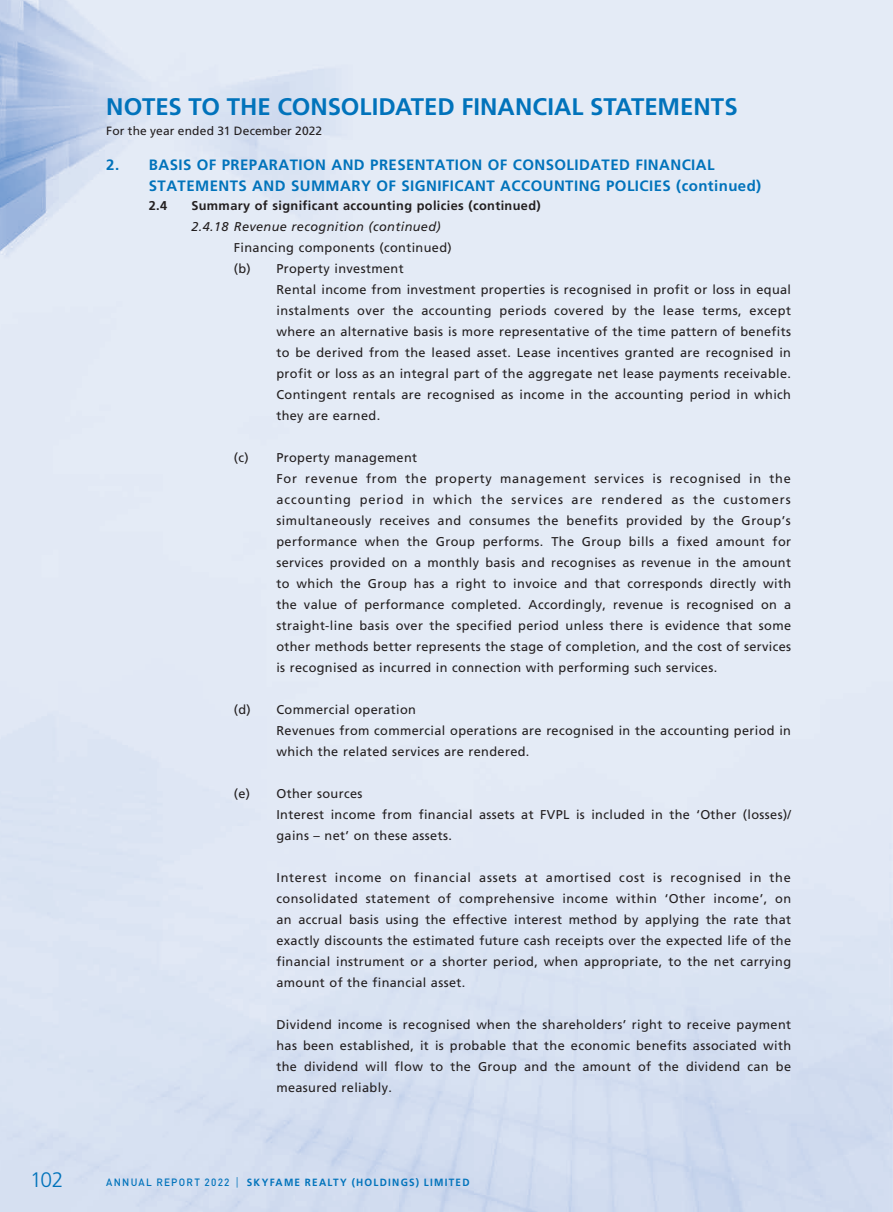
<style>
.page{position:relative;width:893px;height:1212px;background:#fff}
.page>*{position:absolute;margin:0;border:0;box-sizing:border-box;transform-origin:0 0}
.t1{font:700 24px "Frutiger LT Std";color:#0173bb}
.t2{font:300 21px "Frutiger LT Std";color:#0173bb}
.t3{font:700 15px/21px "Frutiger LT Std";letter-spacing:.03em;color:#0173bb}
.t4{font:12.75px/21px "Frutiger LT Std";letter-spacing:.03em;color:#231f20}
.t5{font:700 12.75px "Frutiger LT Std";letter-spacing:.03em;color:#231f20}
.t6{font:italic 12.75px "Frutiger LT Std";letter-spacing:.03em;color:#231f20}
.t7{font:12px "Frutiger LT Std";letter-spacing:.015em;color:#231f20}
.t8{font:700 10.5px "Frutiger LT Std";letter-spacing:.125em;color:#0173bb;scale:.95 1}
.s1{font-family:"DIN Pro";font-weight:500}
.s2{font-weight:300}
</style>
<div class="page">
<img style="left:0;top:0;width:892px;height:1212px">
<h1 class="t1" style="left:106px;top:92px;width:633px">NOTES TO THE CONSOLIDATED FINANCIAL STATEMENTS</h1>
<p class="t7" style="left:106px;top:123px;width:217px">For the year ended 31 December 2022</p>
<p class="t3" style="left:149px;top:154px;width:614px;text-indent:-43px">2. BASIS OF PREPARATION AND PRESENTATION OF CONSOLIDATED FINANCIAL<br>STATEMENTS AND SUMMARY OF SIGNIFICANT ACCOUNTING POLICIES (continued)</p>
<p class="t5" style="left:149px;top:198px;width:20px">2.4</p>
<p class="t5" style="left:191px;top:198px;width:351px">Summary of significant accounting policies (continued)</p>
<p class="t6" style="left:191px;top:219px;width:251px">2.4.18 Revenue recognition (continued)</p>
<p class="t4" style="left:234px;top:237px;width:219px">Financing components (continued) (b) Property investment</p>
<p class="t4" style="left:276px;top:279px;width:516px;text-align:justify">Rental income from investment properties is recognised in profit or loss in equal instalments over the accounting periods covered by the lease terms, except where an alternative basis is more representative of the time pattern of benefits to be derived from the leased asset. Lease incentives granted are recognised in profit or loss as an integral part of the aggregate net lease payments receivable.<br>Contingent rentals are recognised as income in the accounting period in which they are earned.</p>
<p class="t4" style="left:276px;top:447px;width:516px;text-indent:-43px">(c) Property management<br>For revenue from the property management services is recognised in the accounting period in which the services are rendered as the customers simultaneously receives and consumes the benefits provided by the Group’s performance when the Group performs. The Group bills a fixed amount for services provided on a monthly basis and recognises as revenue in the amount to which the Group has a right to invoice and that corresponds directly with the value of performance completed. Accordingly, revenue is recognised on a straight-line basis over the specified period unless there is evidence that some other methods better represents the stage of completion, and the cost of services is recognised as incurred in connection with performing such services.</p>
<p class="t4" style="left:276px;top:699px;width:516px;text-indent:-43px">(d) Commercial operation<br>Revenues from commercial operations are recognised in the accounting period in which the related services are rendered.</p>
<p class="t4" style="left:276px;top:783px;width:516px;text-indent:-43px">(e) Other sources<br>Interest income from financial assets at FVPL is included in the ‘Other (losses)/ gains – net’ on these assets.</p>
<p class="t4" style="left:276px;top:867px;width:516px;text-align:justify">Interest income on financial assets at amortised cost is recognised in the consolidated statement of comprehensive income within ‘Other income’, on an accrual basis using the effective interest method by applying the rate that exactly discounts the estimated future cash receipts over the expected life of the financial instrument or a shorter period, when appropriate, to the net carrying amount of the financial asset.</p>
<p class="t4" style="left:276px;top:1014px;width:516px;text-align:justify">Dividend income is recognised when the shareholders’ right to receive payment has been established, it is probable that the economic benefits associated with the dividend will flow to the Group and the amount of the dividend can be measured reliably.</p>
<h2 class="t2" style="left:30px;top:1168px;width:35px">102</h2>
<p class="t8" style="left:106px;top:1176px;width:384px"><span class="s1">ANNUAL REPORT 2022</span> <span class="s2">|</span> SKYFAME REALTY (HOLDINGS) LIMITED</p>
</div>
